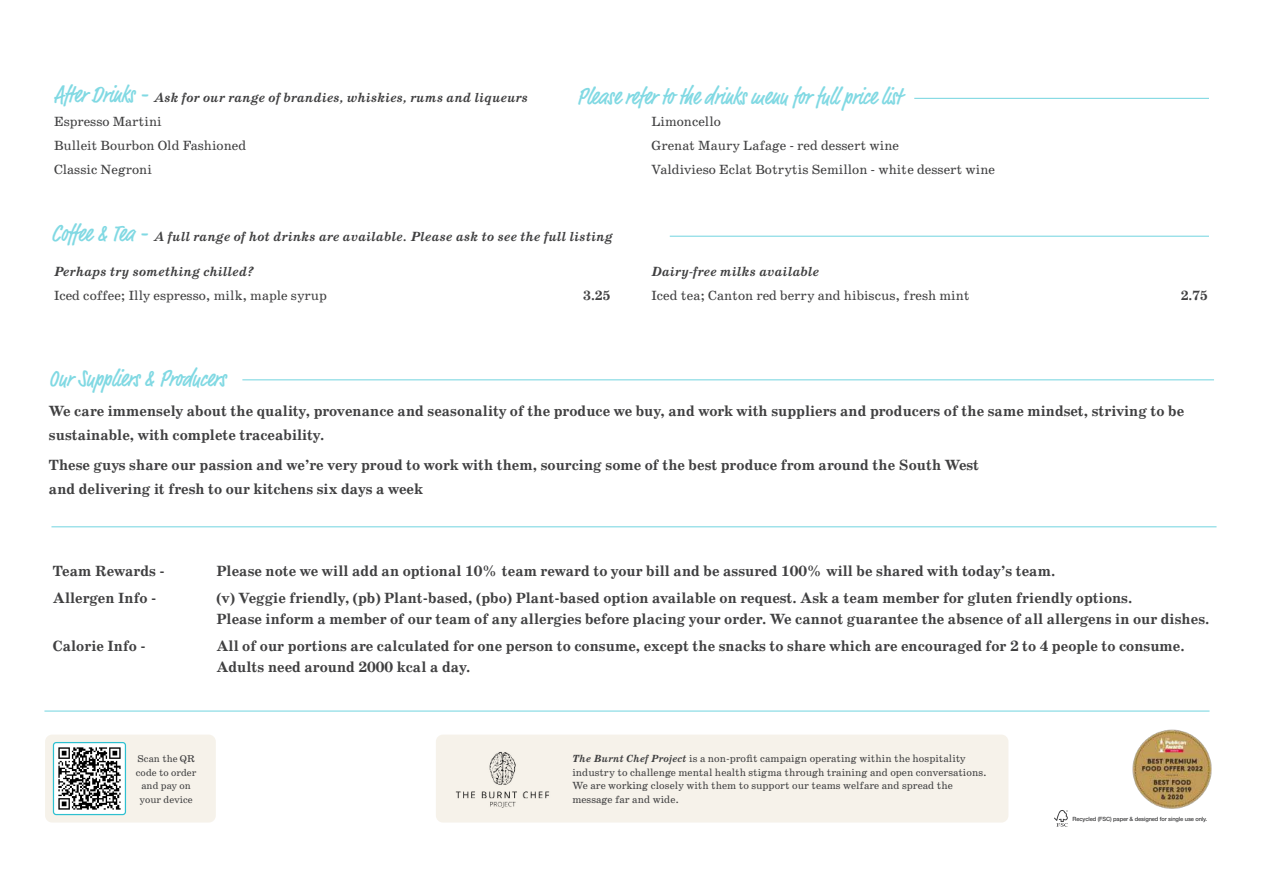
<style>
.page{position:relative;width:1263px;height:893px;background:#fff}
.page>*{position:absolute;margin:0;border:0;box-sizing:border-box;transform-origin:0 0}
.t1{font:500 condensed 24px "Market Pro";color:#81d9e3}
.t2{font:700 15px/24px "School";color:#404041}
.t3{font:13.5px/24px "School";color:#404041}
.t4{font:italic 700 13.5px "School";color:#404041}
.t5{font:700 13.5px "School";color:#404041}
.t6{font:10.5px/13.5px "School";color:#404041}
.t7{font:10.05px/13.4px "School";color:#404041;text-align:center}
.t8{font:500 5.7px "Helvetica Neue";letter-spacing:-.02em;color:#404041}
.s1{font-family:"Market Pro";font-weight:500;font-stretch:condensed;font-size:24px;color:#81d9e3}
.s2{font-weight:700;font-style:italic}
.s3{font-family:"Market Pro";font-weight:500;font-style:normal;font-stretch:condensed;font-size:24px;color:#81d9e3}
</style>
<div class="page">
<hr style="left:242px;top:379px;width:972px;height:1px;background:#81d9e3">
<hr style="left:914px;top:98px;width:295px;height:1px;background:#81d9e3">
<hr style="left:670px;top:236px;width:539px;height:1px;background:#81d9e3">
<hr style="left:51px;top:526px;width:1165px;height:1px;background:#81d9e3">
<hr style="left:44px;top:710px;width:1165px;height:2px;background:#81d9e3">
<div style="left:436px;top:735px;width:572px;height:87px;background:#f6f2ea;border-radius:7px"></div>
<img style="left:455px;top:751px;width:95px;height:57px">
<img style="left:1132px;top:729px;width:80px;height:80px">
<svg style="left:1054px;top:810px;width:14px;height:17px"></svg>
<div style="left:45px;top:735px;width:171px;height:87px;background:#f6f2ea;border-radius:7px"></div>
<img style="left:55px;top:744px;width:69px;height:69px">
<div style="left:53px;top:742px;width:73px;height:73px;border:1px solid #2ec0d0;border-radius:3px"></div>
<p class="t3" style="left:54px;top:87px;width:476px"><span class="s1">After Drinks -</span> <span class="s2">Ask for our range of brandies, whiskies, rums and liqueurs </span>Espresso Martini<br>Bulleit Bourbon Old Fashioned<br>Classic Negroni</p>
<h1 class="t1" style="left:577px;top:85px;width:326px">Please refer to the drinks menu for full price list</h1>
<p class="t3" style="left:651px;top:111px;width:345px">Limoncello<br>Grenat Maury Lafage - red dessert wine<br>Valdivieso Eclat Botrytis Semillon - white dessert wine</p>
<p class="t4" style="left:51px;top:231px;width:563px"><span class="s3">Coffee &amp; Tea -</span> A full range of hot drinks are available. Please ask to see the full listing</p>
<p class="t4" style="left:54px;top:267px;width:202px">Perhaps try something chilled?</p>
<p class="t3" style="left:54px;top:285px;width:274px">Iced coffee; Illy espresso, milk, maple syrup</p>
<p class="t5" style="left:583px;top:291px;width:29px">3.25</p>
<p class="t4" style="left:651px;top:267px;width:170px">Dairy-free milks available</p>
<p class="t3" style="left:651px;top:285px;width:320px">Iced tea; Canton red berry and hibiscus, fresh mint</p>
<p class="t5" style="left:1181px;top:291px;width:29px">2.75</p>
<h1 class="t1" style="left:49px;top:367px;width:178px">Our Suppliers &amp; Producers</h1>
<p class="t2" style="left:49px;top:400px;width:1137px">We care immensely about the quality, provenance and seasonality of the produce we buy, and work with suppliers and producers of the same mindset, striving to be sustainable, with complete traceability.</p>
<p class="t2" style="left:49px;top:454px;width:932px">These guys share our passion and we’re very proud to work with them, sourcing some of the best produce from around the South West and delivering it fresh to our kitchens six days a week</p>
<p class="t2" style="left:53px;top:560px;width:113px">Team Rewards -</p>
<p class="t2" style="left:216px;top:560px;width:840px">Please note we will add an optional 10% team reward to your bill and be assured 100% will be shared with today’s team.</p>
<p class="t2" style="left:53px;top:587px;width:105px">Allergen Info -</p>
<p class="t2" style="left:216px;top:588px;width:995px;line-height:21px">(v) Veggie friendly, (pb) Plant-based, (pbo) Plant-based option available on request. Ask a team member for gluten friendly options.<br>Please inform a member of our team of any allergies before placing your order. We cannot guarantee the absence of all allergens in our dishes.</p>
<p class="t2" style="left:53px;top:635px;width:94px">Calorie Info -</p>
<p class="t2" style="left:216px;top:636px;width:970px;line-height:21px">All of our portions are calculated for one person to consume, except the snacks to share which are encouraged for 2 to 4 people to consume.<br>Adults need around 2000 kcal a day.</p>
<p class="t7" style="left:136px;top:753px;width:62px">Scan the QR code to order and pay on your device</p>
<p class="t6" style="left:572px;top:753px;width:416px"><span class="s2">The Burnt Chef Project</span> is a non-profit campaign operating within the hospitality industry to challenge mental health stigma through training and open conversations.<br>We are working closely with them to support our teams welfare and spread the message far and wide.</p>
<p class="t8" style="left:1072px;top:817px;width:136px">Recycled (FSC) paper &amp; designed for single use only.</p>
</div>
